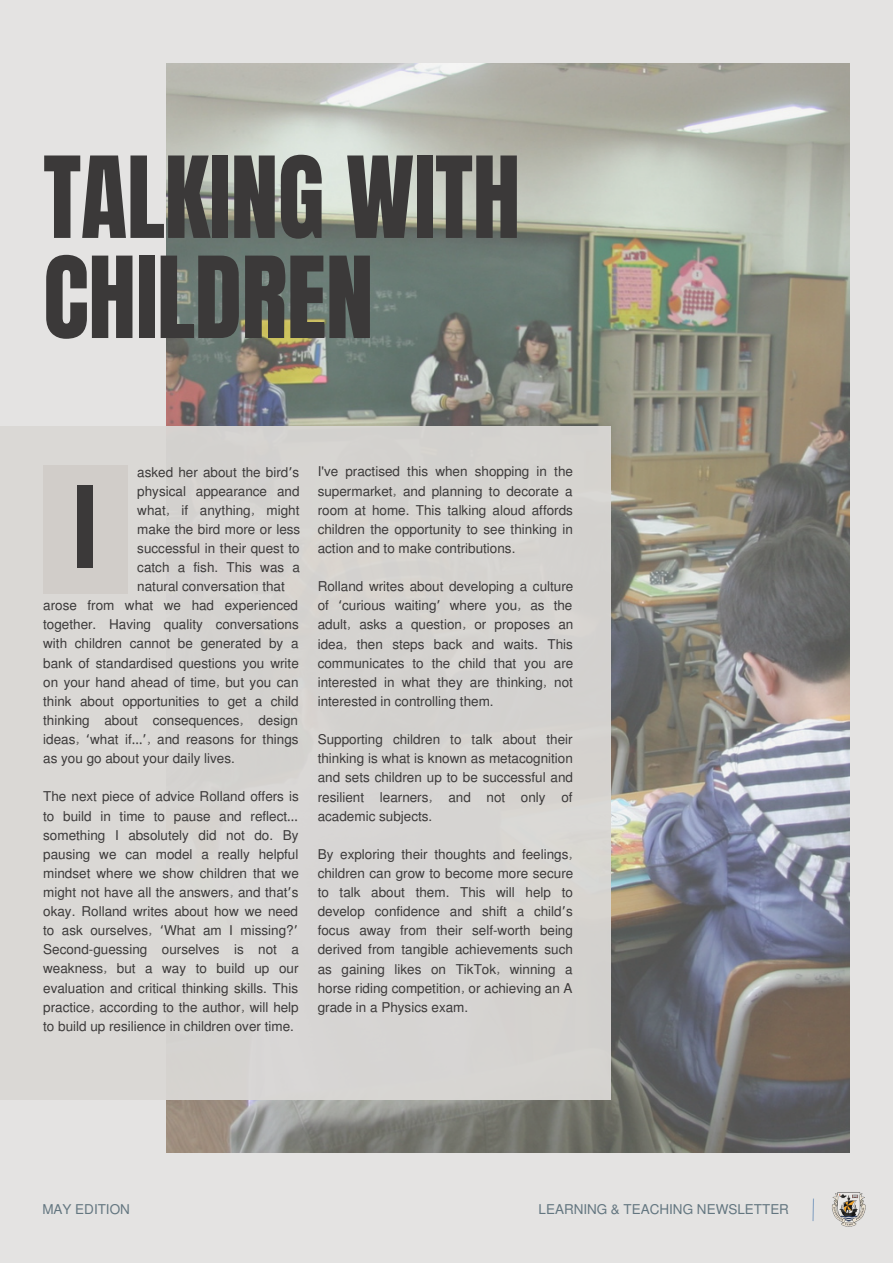
<style>
.page{position:relative;width:893px;height:1264px;background:#fff}
.page>*{position:absolute;margin:0;border:0;box-sizing:border-box;transform-origin:0 0}
.t1{font:95.85px/100.1px "Anton";letter-spacing:-.005em;color:#3b3939}
.t2{font:13.5px/19px "Mukti";color:#3b3939;text-align:justify}
.t3{font:13.5px "Mukti";color:#637680}
.s1{font-family:"Noto Sans Gurmukhi"}
</style>
<div class="page">
<div style="left:0;top:0;width:892px;height:1262px;background:#e4e3e2"></div>
<img style="left:166px;top:64px;width:683px;height:1088px">
<div style="left:0;top:426px;width:611px;height:674px;background:#dad8d5"></div>
<svg style="left:812px;top:1198px;width:2px;height:23px"></svg>
<div style="left:43px;top:464px;width:85px;height:129px;background:#d1cdc9"></div>
<img style="left:832px;top:1192px;width:34px;height:35px">
<p class="t1" style="left:43px;top:149px;width:478px">TALKING WITH<br>CHILDREN</p>
<p class="t1" style="left:75px;top:479px;width:23px">I</p>
<p class="t2" style="left:137px;top:461px;width:164px">asked her about the bird<span class="s1">’</span>s physical appearance and what, if anything, might make the bird more or less successful in their quest to catch a fish. This was a natural conversation that</p>
<p class="t2" style="left:43px;top:595px;width:257px">arose from what we had experienced together. Having quality conversations with children cannot be generated by a bank of standardised questions you write on your hand ahead of time, but you can think about opportunities to get a child thinking about consequences, design ideas, <span class="s1">‘</span>what if<span class="s1">…’</span>, and reasons for things as you go about your daily lives.</p>
<p class="t2" style="left:43px;top:786px;width:257px">The next piece of advice Rolland offers is to build in time to pause and reflect<span class="s1">… </span>something I absolutely did not do. By pausing we can model a really helpful mindset where we show children that we might not have all the answers, and that<span class="s1">’</span>s okay. Rolland writes about how we need to ask ourselves, <span class="s1">‘</span>What am I missing?<span class="s1">’ </span>Second-guessing ourselves is not a weakness, but a way to build up our evaluation and critical thinking skills. This practice, according to the author, will help to build up resilience in children over time.</p>
<p class="t2" style="left:318px;top:461px;width:257px">I've practised this when shopping in the supermarket, and planning to decorate a room at home. This talking aloud affords children the opportunity to see thinking in action and to make contributions.</p>
<p class="t2" style="left:318px;top:576px;width:257px">Rolland writes about developing a culture of <span class="s1">‘</span>curious waiting<span class="s1">’</span> where you, as the adult, asks a question, or proposes an idea, then steps back and waits. This communicates to the child that you are interested in what they are thinking, not interested in controlling them.</p>
<p class="t2" style="left:318px;top:729px;width:257px">Supporting children to talk about their thinking is what is known as metacognition and sets children up to be successful and resilient learners, and not only of academic subjects.</p>
<p class="t2" style="left:318px;top:843px;width:257px">By exploring their thoughts and feelings, children can grow to become more secure to talk about them. This will help to develop confidence and shift a child<span class="s1">’</span>s focus away from their self-worth being derived from tangible achievements such as gaining likes on TikTok, winning a horse riding competition, or achieving an A grade in a Physics exam.</p>
<p class="t3" style="left:42px;top:1199px;width:89px">MAY EDITION</p>
<p class="t3" style="left:538px;top:1199px;width:252px">LEARNING &amp; TEACHING NEWSLETTER</p>
</div>
